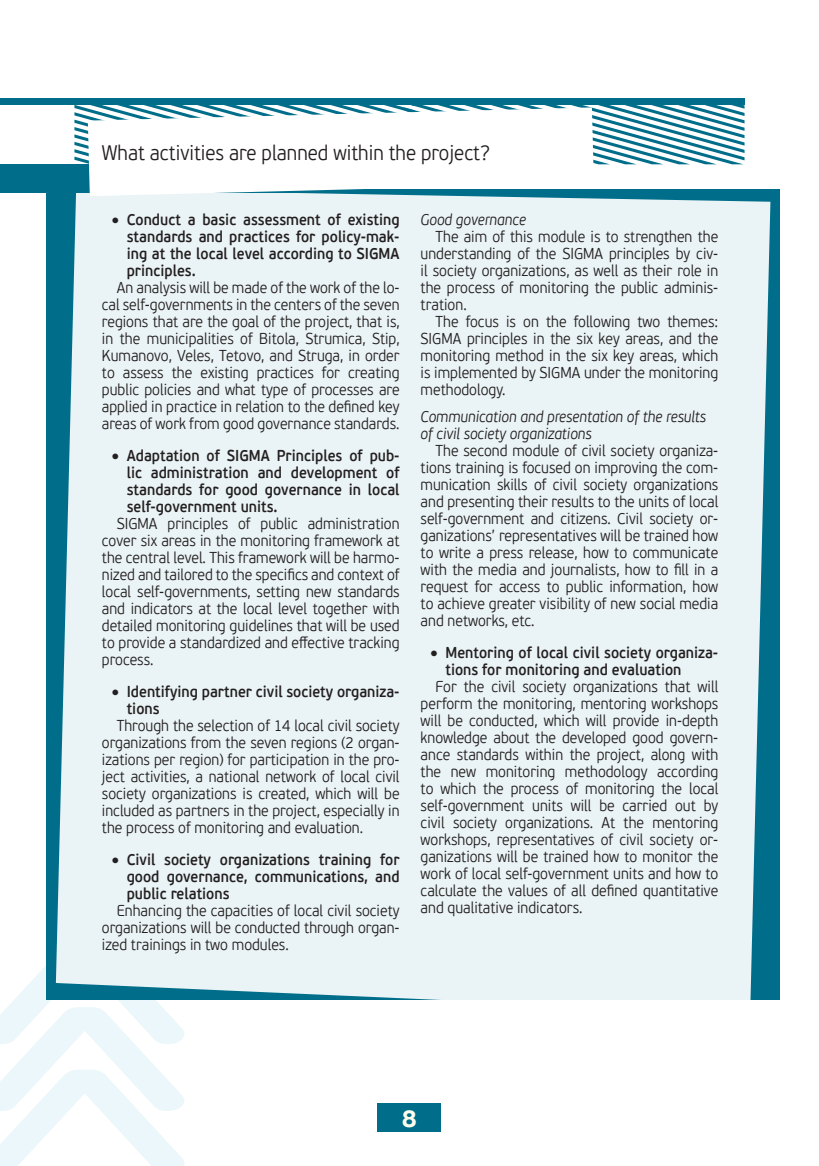
<style>
.page{position:relative;width:819px;height:1166px;background:#fff}
.page>*{position:absolute;margin:0;border:0;box-sizing:border-box;transform-origin:0 0}
.t1{font:700 24.5px "PF Beau Sans Pro";color:#fffdec}
.t2{font:300 21px "PF Beau Sans Pro";color:#231f20;scale:.9 1}
.t3{font:300 15.75px/17px "PF Beau Sans Pro";color:#231f20;text-align:justify;scale:.9 1}
.t4{font:600 15.75px/17px "PF Beau Sans Pro";color:#231f20;text-align:justify;scale:.9 1}
.t5{font:italic 300 15.75px/17px "PF Beau Sans Pro";color:#231f20;scale:.9 1}
</style>
<div class="page">
<svg style="left:0;top:966px;width:184px;height:200px"></svg>
<div style="left:378px;top:1103px;width:63px;height:29px;background:#006e8a"></div>
<div style="left:46px;top:189px;width:375px;height:810px;background:#006e8a"></div>
<div style="left:414px;top:189px;width:365px;height:810px;background:#006e8a"></div>
<div style="left:56px;top:193px;width:714px;height:820px;background:#eaf3f5"></div>
<div style="left:0;top:164px;width:359px;height:29px;background:#006e8a"></div>
<div style="left:0;top:98px;width:744px;height:6px;background:#006e8a"></div>
<svg style="left:74px;top:104px;width:670px;height:61px"></svg>
<svg style="left:88px;top:107px;width:506px;height:89px"></svg>
<h2 class="t2" style="left:102px;top:141px;width:432px">What activities are planned within the project?</h2>
<p class="t4" style="left:127px;top:212px;width:305px;text-indent:-15px">• Conduct a basic assessment of existing standards and practices for policy-mak&shy;ing at the local level according to SIGMA principles.</p>
<p class="t3" style="left:102px;top:279px;width:332px;text-indent:15px">An analysis will be made of the work of the lo&shy;cal self-governments in the centers of the seven regions that are the goal of the project, that is, in the municipalities of Bitola, Strumica, Stip, Kumanovo, Veles, Tetovo, and Struga, in order to assess the existing practices for creating public policies and what type of processes are applied in practice in relation to the defined key areas of work from good governance standards.</p>
<p class="t4" style="left:127px;top:447px;width:304px;text-indent:-15px">• Adaptation of SIGMA Principles of pub&shy;lic administration and development of standards for good governance in local self-government units.</p>
<p class="t3" style="left:102px;top:515px;width:332px;text-indent:15px">SIGMA principles of public administration cover six areas in the monitoring framework at the central level. This framework will be harmo&shy;nized and tailored to the specifics and context of local self-governments, setting new standards and indicators at the local level together with detailed monitoring guidelines that will be used to provide a standardized and effective tracking process.</p>
<p class="t4" style="left:127px;top:683px;width:304px;text-indent:-15px">• Identifying partner civil society organiza&shy;tions</p>
<p class="t3" style="left:102px;top:717px;width:332px;text-indent:15px">Through the selection of 14 local civil society organizations from the seven regions (2 organ&shy;izations per region) for participation in the pro&shy;ject activities, a national network of local civil society organizations is created, which will be included as partners in the project, especially in the process of monitoring and evaluation.</p>
<p class="t4" style="left:127px;top:851px;width:304px;text-indent:-15px">• Civil society organizations training for good governance, communications, and public relations</p>
<p class="t3" style="left:102px;top:902px;width:332px;text-indent:15px">Enhancing the capacities of local civil society organizations will be conducted through organ&shy;ized trainings in two modules.</p>
<p class="t5" style="left:420px;top:211px;width:118px">Good governance</p>
<p class="t3" style="left:420px;top:228px;width:332px;text-indent:15px">The aim of this module is to strengthen the understanding of the SIGMA principles by civ&shy;il society organizations, as well as their role in the process of monitoring the public adminis&shy;tration.</p>
<p class="t3" style="left:420px;top:313px;width:332px;text-indent:15px">The focus is on the following two themes:<br>SIGMA principles in the six key areas, and the monitoring method in the six key areas, which is implemented by SIGMA under the monitoring methodology.</p>
<p class="t5" style="left:420px;top:408px;width:319px">Communication and presentation of the results of civil society organizations</p>
<p class="t3" style="left:420px;top:442px;width:332px;text-indent:15px">The second module of civil society organiza&shy;tions training is focused on improving the com&shy;munication skills of civil society organizations and presenting their results to the units of local self-government and citizens. Civil society or&shy;ganizations’ representatives will be trained how to write a press release, how to communicate with the media and journalists, how to fill in a request for access to public information, how to achieve greater visibility of new social media and networks, etc.</p>
<p class="t4" style="left:445px;top:644px;width:304px;text-indent:-15px">• Mentoring of local civil society organiza&shy;tions for monitoring and evaluation</p>
<p class="t3" style="left:420px;top:678px;width:332px;text-indent:15px">For the civil society organizations that will perform the monitoring, mentoring workshops will be conducted, which will provide in-depth knowledge about the developed good govern&shy;ance standards within the project, along with the new monitoring methodology according to which the process of monitoring the local self-government units will be carried out by civil society organizations. At the mentoring workshops, representatives of civil society or&shy;ganizations will be trained how to monitor the work of local self-government units and how to calculate the values of all defined quantitative and qualitative indicators.</p>
<h1 class="t1" style="left:401px;top:1103px;width:17px">8</h1>
</div>
